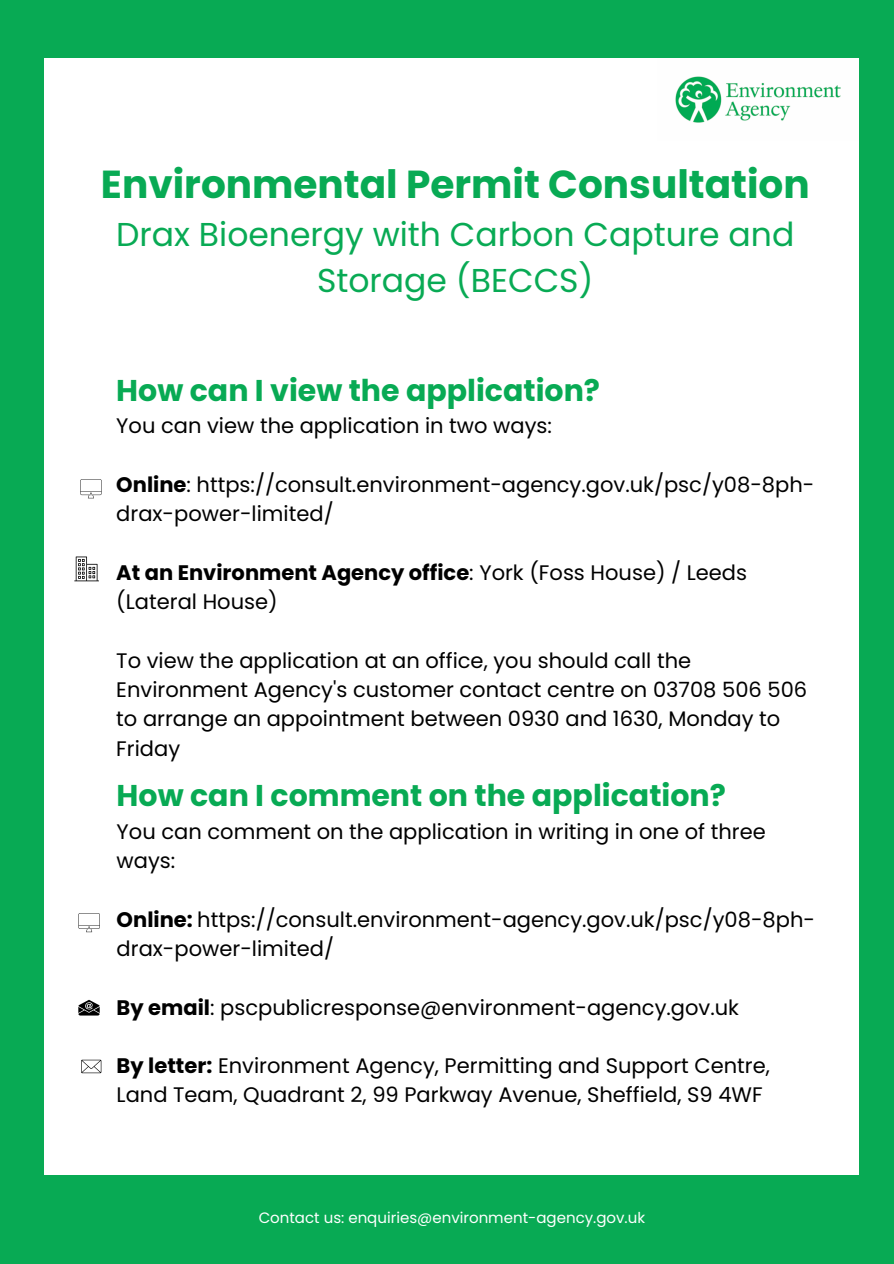
<style>
.page{position:relative;width:894px;height:1264px;background:#fff}
.page>*{position:absolute;margin:0;border:0;box-sizing:border-box;transform-origin:0 0}
.t1{font:700 39px "Poppins";color:#08aa54}
.t2{font:33px/46.2px "Poppins";color:#08aa54;text-align:center}
.t3{font:700 30px "Poppins";color:#08aa54}
.t4{font:21px/29.2px "Poppins";color:#000}
.t5{font:15px "Poppins";color:#fffffe}
.s1{font-weight:700}
</style>
<div class="page">
<div style="left:0;top:0;width:893px;height:1263px;background:#08aa54"></div>
<div style="left:45px;top:58px;width:813px;height:1116px;background:#fff"></div>
<img style="left:675px;top:76px;width:166px;height:47px">
<svg style="left:81px;top:1059px;width:20px;height:14px"></svg>
<svg style="left:78px;top:913px;width:22px;height:19px"></svg>
<svg style="left:78px;top:999px;width:22px;height:16px"></svg>
<svg style="left:80px;top:479px;width:22px;height:19px"></svg>
<svg style="left:74px;top:556px;width:25px;height:25px"></svg>
<p class="t1" style="left:101px;top:157px;width:710px">Environmental Permit Consultation</p>
<p class="t2" style="left:116px;top:211px;width:679px">Drax Bioenergy with Carbon Capture and<br>Storage (BECCS)</p>
<p class="t3" style="left:116px;top:369px;width:485px">How can I view the application?</p>
<p class="t4" style="left:116px;top:411px;width:437px">You can view the application in two ways:</p>
<p class="t4" style="left:116px;top:470px;width:699px"><span class="s1">Online</span>: https://consult.environment-agency.gov.uk/psc/y08-8ph&shy;drax-power-limited/</p>
<p class="t4" style="left:116px;top:558px;width:632px"><span class="s1">At an Environment Agency office</span>: York (Foss House) / Leeds (Lateral House)</p>
<p class="t4" style="left:116px;top:645px;width:692px">To view the application at an office, you should call the Environment Agency's customer contact centre on 03708 506 506 to arrange an appointment between 0930 and 1630, Monday to Friday</p>
<p class="t3" style="left:117px;top:774px;width:610px">How can I comment on the application?</p>
<p class="t4" style="left:117px;top:816px;width:650px">You can comment on the application in writing in one of three ways:</p>
<p class="t4" style="left:117px;top:904px;width:699px"><span class="s1">Online:</span> https://consult.environment-agency.gov.uk/psc/y08-8ph&shy;drax-power-limited/</p>
<p class="t4" style="left:117px;top:992px;width:623px"><span class="s1">By email</span>: pscpublicresponse@environment-agency.gov.uk</p>
<p class="t4" style="left:117px;top:1051px;width:654px"><span class="s1">By letter:</span> Environment Agency, Permitting and Support Centre,<br>Land Team, Quadrant 2, 99 Parkway Avenue, Sheffield, S9 4WF</p>
<p class="t5" style="left:258px;top:1207px;width:388px">Contact us: enquiries@environment-agency.gov.uk</p>
</div>
